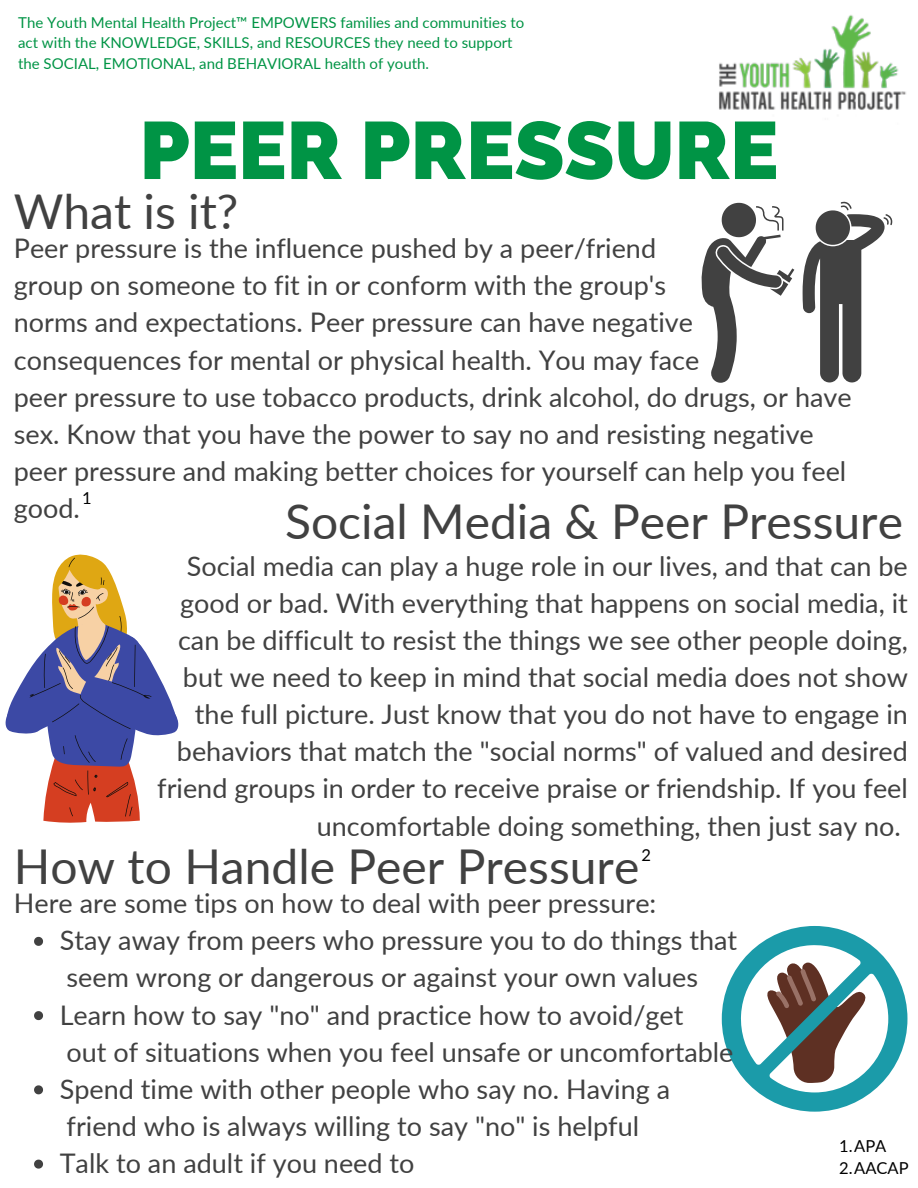
<style>
.page{position:relative;width:918px;height:1188px;background:#fff}
.page>*{position:absolute;margin:0;border:0;box-sizing:border-box;transform-origin:0 0}
.t1{font:800 81px "Raleway";color:#009445}
.t2{font:48px "Lato";color:#414141}
.t3{font:27px/37.2px "Lato";color:#414141}
.t4{font:16.5px "Lato";color:#000}
.t5{font:15px/20.2px "Lato";color:#009445}
</style>
<div class="page">
<img style="left:719px;top:15px;width:187px;height:95px">
<svg style="left:701px;top:202px;width:93px;height:181px"></svg>
<svg style="left:803px;top:202px;width:89px;height:180px"></svg>
<svg style="left:722px;top:926px;width:185px;height:186px"></svg>
<svg style="left:5px;top:554px;width:174px;height:269px"></svg>
<svg style="left:34px;top:937px;width:9px;height:9px"></svg>
<svg style="left:34px;top:1011px;width:9px;height:9px"></svg>
<svg style="left:34px;top:1085px;width:9px;height:9px"></svg>
<svg style="left:34px;top:1160px;width:9px;height:9px"></svg>
<p class="t5" style="left:18px;top:12px;width:508px">The Youth Mental Health Project™ EMPOWERS families and communities to act with the KNOWLEDGE, SKILLS, and RESOURCES they need to support the SOCIAL, EMOTIONAL, and BEHAVIORAL health of youth.</p>
<p class="t1" style="left:140px;top:103px;width:640px">PEER PRESSURE</p>
<p class="t2" style="left:14px;top:181px;width:226px">What is it?</p>
<p class="t3" style="left:14px;top:229px;width:644px">Peer pressure is the influence pushed by a peer/friend</p>
<p class="t3" style="left:14px;top:266px;width:654px">group on someone to fit in or conform with the group's</p>
<p class="t3" style="left:14px;top:303px;width:687px">norms and expectations. Peer pressure can have negative consequences for mental or physical health. You may face</p>
<p class="t3" style="left:14px;top:378px;width:839px">peer pressure to use tobacco products, drink alcohol, do drugs, or have sex. Know that you have the power to say no and resisting negative peer pressure and making better choices for yourself can help you feel good.</p>
<p class="t4" style="left:82px;top:487px;width:11px">1</p>
<p class="t2" style="left:285px;top:492px;width:619px">Social Media &amp; Peer Pressure</p>
<p class="t3" style="left:157px;top:547px;width:752px;text-align:right">Social media can play a huge role in our lives, and that can be good or bad. With everything that happens on social media, it can be difficult to resist the things we see other people doing, but we need to keep in mind that social media does not show the full picture. Just know that you do not have to engage in behaviors that match the "social norms" of valued and desired friend groups in order to receive praise or friendship. If you feel uncomfortable doing something, then just say no.</p>
<p class="t2" style="left:14px;top:836px;width:627px">How to Handle Peer Pressure</p>
<p class="t4" style="left:642px;top:845px;width:11px">2</p>
<p class="t3" style="left:14px;top:884px;width:644px">Here are some tips on how to deal with peer pressure:</p>
<p class="t3" style="left:60px;top:921px;width:679px">Stay away from peers who pressure you to do things that seem wrong or dangerous or against your own values</p>
<p class="t3" style="left:60px;top:996px;width:675px">Learn how to say "no" and practice how to avoid/get<br>out of situations when you feel unsafe or uncomfortable</p>
<p class="t3" style="left:60px;top:1070px;width:612px">Spend time with other people who say no. Having a friend who is always willing to say "no" is helpful</p>
<p class="t3" style="left:60px;top:1144px;width:356px">Talk to an adult if you need to</p>
<p class="t4" style="left:839px;top:1136px;width:49px">1.APA</p>
<p class="t4" style="left:839px;top:1158px;width:71px">2.AACAP</p>
</div>
